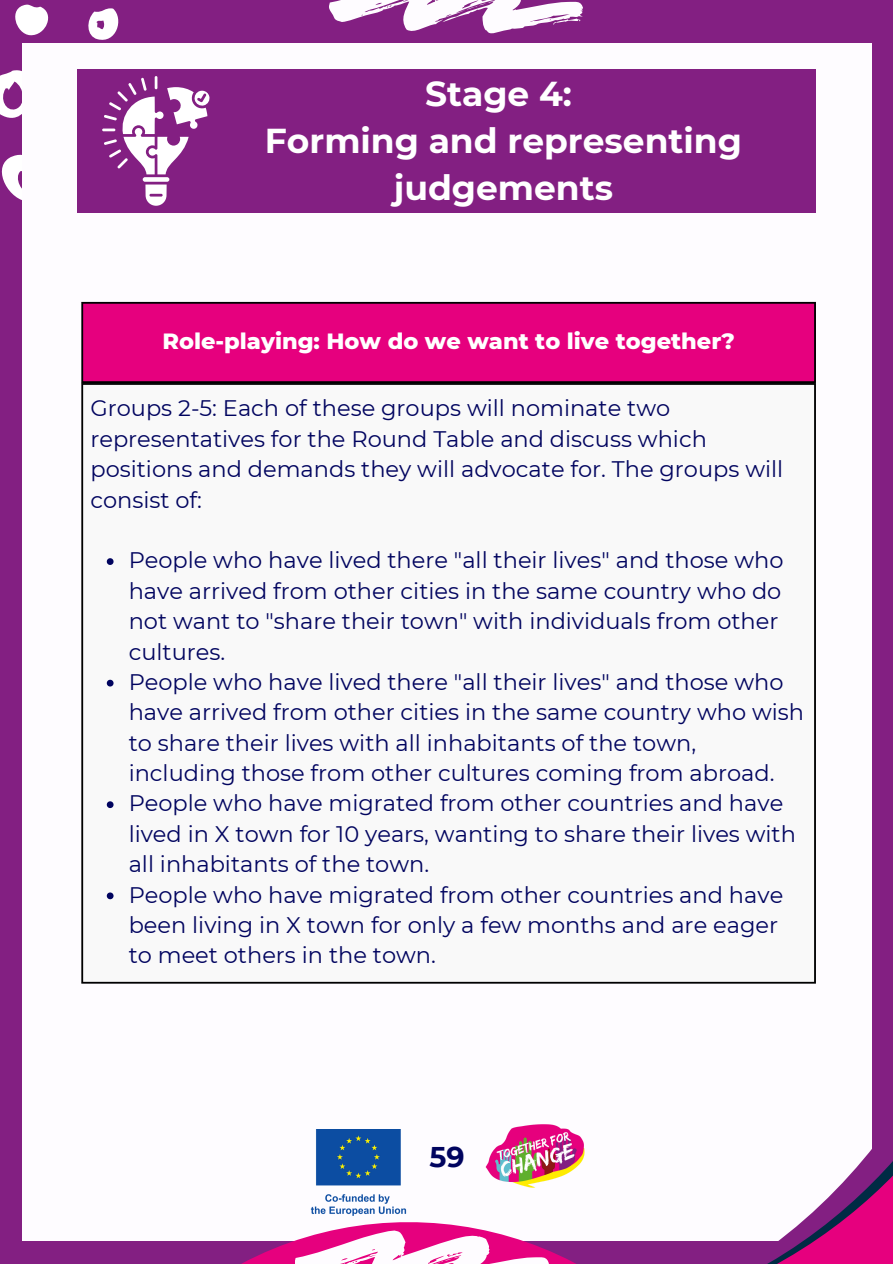
<style>
.page{position:relative;width:893px;height:1264px;background:#fff}
.page>*{position:absolute;margin:0;border:0;box-sizing:border-box;transform-origin:0 0}
.t1{font:700 34.5px/47.2px "Montserrat";color:#fff;text-align:center}
.t2{font:700 28.5px "Montserrat";color:#01045f}
.t3{font:22.5px/30.3px "Montserrat";color:#01045f}
.t4{font:800 22.5px "Montserrat";color:#fff}
</style>
<div class="page">
<div style="left:0;top:0;width:892px;height:1263px;background:#831f82"></div>
<svg style="left:15px;top:4px;width:34px;height:32px"></svg>
<svg style="left:88px;top:8px;width:31px;height:32px"></svg>
<svg style="left:0;top:64px;width:23px;height:71px"></svg>
<svg style="left:1px;top:152px;width:22px;height:50px"></svg>
<div style="left:23px;top:43px;width:848px;height:1197px;background:#fefcff"></div>
<svg style="left:195px;top:1124px;width:422px;height:139px"></svg>
<svg style="left:329px;top:0;width:253px;height:34px"></svg>
<svg style="left:295px;top:1230px;width:253px;height:33px;background:#f188c3"></svg>
<svg style="left:617px;top:1063px;width:275px;height:200px"></svg>
<div style="left:77px;top:69px;width:738px;height:143px;background:#831f82"></div>
<svg style="left:102px;top:76px;width:108px;height:130px"></svg>
<div style="left:82px;top:383px;width:733px;height:600px;background:#f9f9f9"></div>
<svg style="left:107px;top:558px;width:6px;height:7px"></svg>
<svg style="left:107px;top:679px;width:6px;height:7px"></svg>
<svg style="left:107px;top:801px;width:6px;height:7px"></svg>
<svg style="left:107px;top:892px;width:6px;height:7px"></svg>
<hr style="left:81px;top:385px;width:2px;height:596px;background:#000">
<hr style="left:814px;top:385px;width:1px;height:596px;background:#000">
<hr style="left:81px;top:383px;width:734px;height:2px;background:#000">
<hr style="left:81px;top:981px;width:734px;height:2px;background:#000">
<div style="left:82px;top:302px;width:733px;height:80px;background:#e6007e"></div>
<hr style="left:81px;top:304px;width:2px;height:77px;background:#000">
<hr style="left:814px;top:304px;width:1px;height:77px;background:#000">
<hr style="left:81px;top:302px;width:734px;height:2px;background:#000">
<hr style="left:81px;top:381px;width:734px;height:2px;background:#000">
<p class="t1" style="left:265px;top:70px;width:478px">Stage 4:<br>Forming and representing judgements</p>
<p class="t4" style="left:162px;top:327px;width:574px">Role-playing: How do we want to live together?</p>
<p class="t3" style="left:90px;top:393px;width:694px">Groups 2-5: Each of these groups will nominate two representatives for the Round Table and discuss which positions and demands they will advocate for. The groups will consist of:</p>
<p class="t3" style="left:129px;top:545px;width:656px">People who have lived there "all their lives" and those who have arrived from other cities in the same country who do not want to "share their town" with individuals from other cultures.</p>
<h1 class="t3" style="left:129px;top:666px;width:677px">People who have lived there "all their lives" and those who have arrived from other cities in the same country who wish to share their lives with all inhabitants of the town, including those from other cultures coming from abroad.</h1>
<p class="t3" style="left:129px;top:788px;width:668px">People who have migrated from other countries and have lived in X town for 10 years, wanting to share their lives with all inhabitants of the town.</p>
<p class="t3" style="left:129px;top:879px;width:656px">People who have migrated from other countries and have been living in X town for only a few months and are eager to meet others in the town.</p>
<p class="t2" style="left:429px;top:1139px;width:37px">59</p>
</div>
